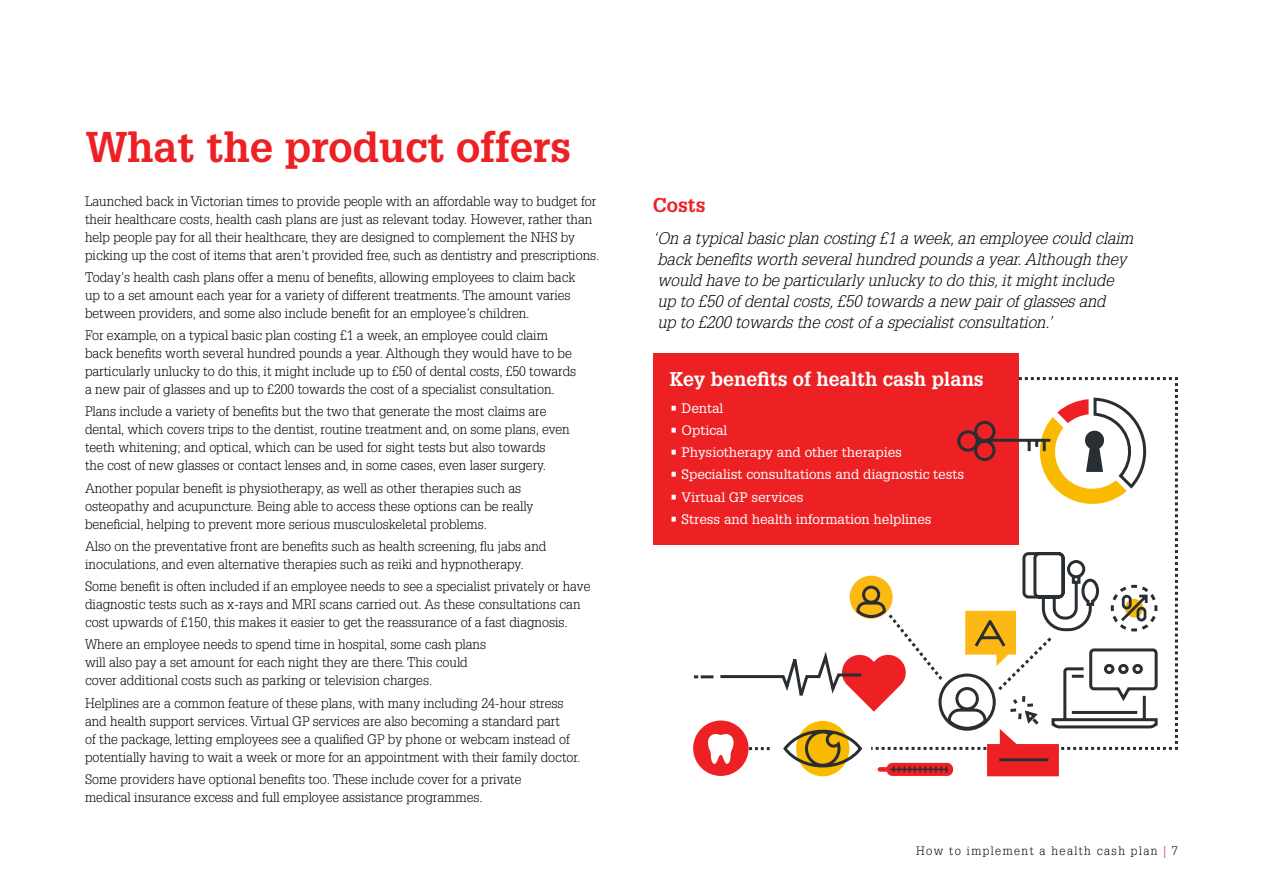
<style>
.page{position:relative;width:1263px;height:893px;background:#fff}
.page>*{position:absolute;margin:0;border:0;box-sizing:border-box;transform-origin:0 0}
.t1{font:700 42px "Glypha";color:#ed2124}
.t2{font:700 19.5px "Glypha";color:#fff}
.t3{font:700 19.5px "Glypha";color:#ed2124}
.t4{font:italic 300 16.5px/21px "Glypha";color:#000}
.t5{font:300 13.5px/18px "Glypha";color:#000}
.t6{font:13.5px "Glypha";color:#fff}
.t7{font:300 12px "Glypha";letter-spacing:.12em;color:#000}
.s1{color:#ed2124}
</style>
<div class="page">
<div style="left:653px;top:353px;width:365px;height:191px;background:#ed2124"></div>
<svg style="left:691px;top:377px;width:487px;height:399px"></svg>
<hr style="left:890px;top:769px;width:57px;height:1px;background:#292e33">
<h1 class="t1" style="left:85px;top:121px;width:488px">What the product offers</h1>
<p class="t5" style="left:85px;top:192px;width:516px">Launched back in Victorian times to provide people with an affordable way to budget for their healthcare costs, health cash plans are just as relevant today. However, rather than help people pay for all their healthcare, they are designed to complement the NHS by picking up the cost of items that aren’t provided free, such as dentistry and prescriptions.</p>
<p class="t5" style="left:85px;top:268px;width:492px">Today’s health cash plans offer a menu of benefits, allowing employees to claim back up to a set amount each year for a variety of different treatments. The amount varies between providers, and some also include benefit for an employee’s children.</p>
<p class="t5" style="left:85px;top:327px;width:493px">For example, on a typical basic plan costing £1 a week, an employee could claim back benefits worth several hundred pounds a year. Although they would have to be particularly unlucky to do this, it might include up to £50 of dental costs, £50 towards a new pair of glasses and up to £200 towards the cost of a specialist consultation.</p>
<p class="t5" style="left:85px;top:403px;width:486px">Plans include a variety of benefits but the two that generate the most claims are dental, which covers trips to the dentist, routine treatment and, on some plans, even teeth whitening; and optical, which can be used for sight tests but also towards<br>the cost of new glasses or contact lenses and, in some cases, even laser surgery.</p>
<p class="t5" style="left:85px;top:479px;width:450px">Another popular benefit is physiotherapy, as well as other therapies such as osteopathy and acupuncture. Being able to access these options can be really beneficial, helping to prevent more serious musculoskeletal problems.</p>
<p class="t5" style="left:85px;top:537px;width:463px">Also on the preventative front are benefits such as health screening, flu jabs and inoculations, and even alternative therapies such as reiki and hypnotherapy.</p>
<p class="t5" style="left:85px;top:578px;width:507px">Some benefit is often included if an employee needs to see a specialist privately or have diagnostic tests such as x-rays and MRI scans carried out. As these consultations can cost upwards of £150, this makes it easier to get the reassurance of a fast diagnosis.</p>
<p class="t5" style="left:85px;top:636px;width:403px">Where an employee needs to spend time in hospital, some cash plans will also pay a set amount for each night they are there. This could cover additional costs such as parking or television charges.</p>
<p class="t5" style="left:85px;top:694px;width:497px">Helplines are a common feature of these plans, with many including 24-hour stress and health support services. Virtual GP services are also becoming a standard part<br>of the package, letting employees see a qualified GP by phone or webcam instead of potentially having to wait a week or more for an appointment with their family doctor.</p>
<p class="t5" style="left:85px;top:770px;width:438px">Some providers have optional benefits too. These include cover for a private medical insurance excess and full employee assistance programmes.</p>
<h2 class="t3" style="left:653px;top:192px;width:54px">Costs</h2>
<p class="t4" style="left:653px;top:228px;width:482px">‘On a typical basic plan costing £1 a week, an employee could claim back benefits worth several hundred pounds a year. Although they would have to be particularly unlucky to do this, it might include<br>up to £50 of dental costs, £50 towards a new pair of glasses and<br>up to £200 towards the cost of a specialist consultation.’</p>
<h2 class="t2" style="left:670px;top:367px;width:315px">Key benefits of health cash plans</h2>
<p class="t6" style="left:670px;top:399px;width:55px">• Dental</p>
<p class="t6" style="left:670px;top:422px;width:59px">• Optical</p>
<p class="t6" style="left:670px;top:444px;width:234px">• Physiotherapy and other therapies</p>
<p class="t6" style="left:670px;top:466px;width:296px">• Specialist consultations and diagnostic tests</p>
<p class="t6" style="left:670px;top:488px;width:135px">• Virtual GP services</p>
<p class="t6" style="left:670px;top:511px;width:263px">• Stress and health information helplines</p>
<p class="t7" style="left:916px;top:844px;width:263px">How to implement a health cash plan <span class="s1">|</span> 7</p>
</div>
